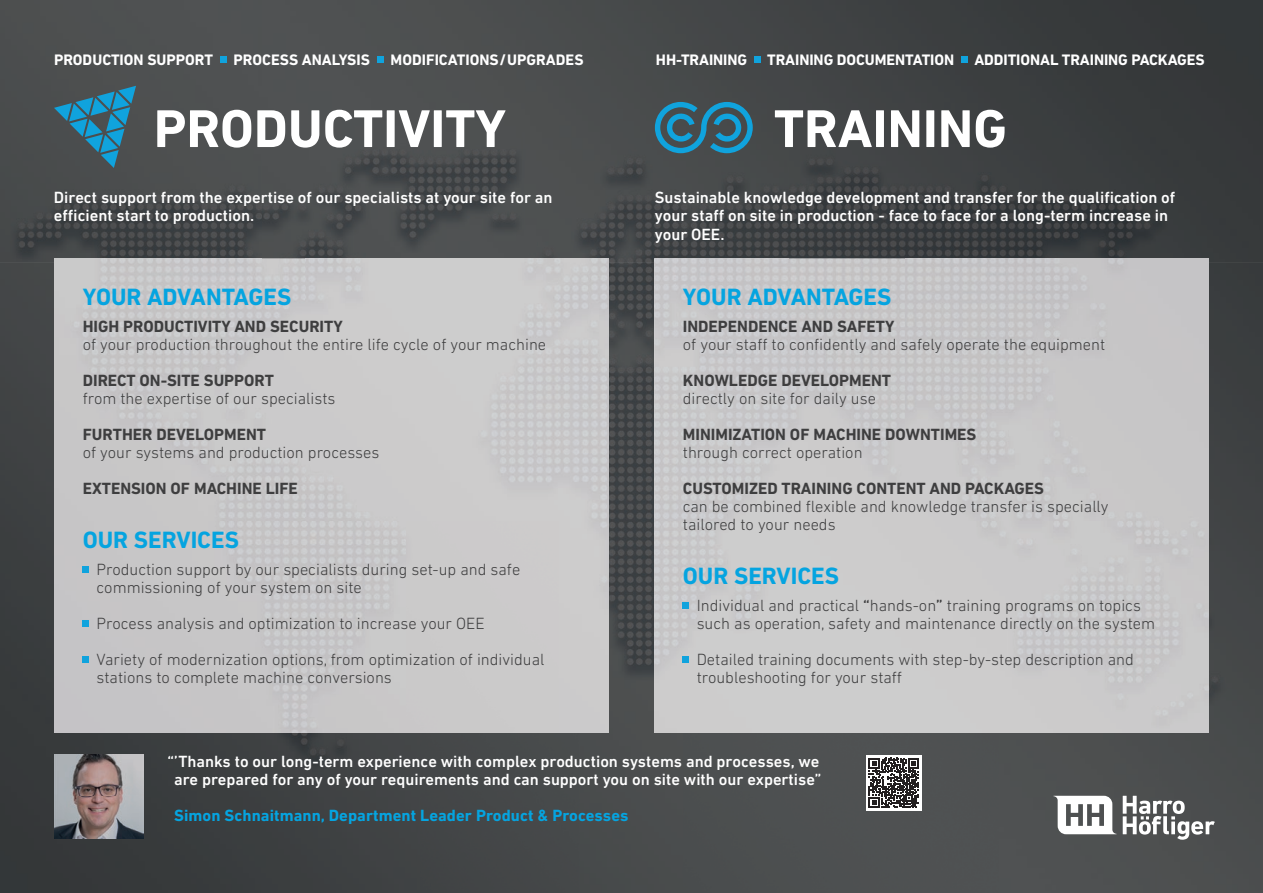
<style>
.page{position:relative;width:1263px;height:893px;background:#fff}
.page>*{position:absolute;margin:0;border:0;box-sizing:border-box;transform-origin:0 0}
.t1{font:700 54px "DIN Next LT Pro";color:#fff}
.t2{font:700 24px "DIN Next LT Pro";color:#05a4e0}
.t3{font:300 16.5px/18px "DIN Next LT Pro";color:#3e3e3f}
.t4{font:500 16.5px/18.6px "DIN Next LT Pro";color:#fff}
.t5{font:700 16.5px "DIN Next LT Pro";color:#3e3e3f}
.t6{font:700 16.5px "DIN Next LT Pro";letter-spacing:.005em;color:#05a4e0}
.t7{font:700 15.45px "DIN Next LT Pro";letter-spacing:-.005em;color:#fff}
.s1{font-weight:500}
</style>
<div class="page">
<img style="left:0;top:0;width:263px;height:262px">
<img style="left:263px;top:0;width:263px;height:258px">
<img style="left:526px;top:0;width:263px;height:262px">
<img style="left:789px;top:0;width:263px;height:258px">
<div style="left:1052px;top:0;width:211px;height:262px;background:#373a3b"></div>
<img style="left:0;top:262px;width:105px;height:631px">
<img style="left:579px;top:262px;width:105px;height:631px">
<img style="left:1158px;top:262px;width:105px;height:631px">
<img style="left:105px;top:732px;width:474px;height:161px">
<div style="left:684px;top:732px;width:474px;height:161px;background:#4e5151"></div>
<svg style="left:1053px;top:796px;width:63px;height:38px"></svg>
<svg style="left:1123px;top:796px;width:92px;height:44px"></svg>
<div style="left:866px;top:755px;width:55px;height:55px;background:#fff"></div>
<svg style="left:869px;top:758px;width:50px;height:50px"></svg>
<div style="left:54px;top:258px;width:555px;height:474px;background:#cac9ca"></div>
<div style="left:654px;top:258px;width:555px;height:474px;background:#cacacb"></div>
<svg style="left:220px;top:56px;width:6px;height:6px"></svg>
<svg style="left:377px;top:56px;width:6px;height:6px"></svg>
<svg style="left:754px;top:56px;width:6px;height:6px"></svg>
<svg style="left:961px;top:56px;width:6px;height:6px"></svg>
<svg style="left:83px;top:567px;width:6px;height:6px"></svg>
<svg style="left:83px;top:621px;width:6px;height:6px"></svg>
<svg style="left:83px;top:657px;width:6px;height:6px"></svg>
<svg style="left:683px;top:603px;width:6px;height:6px"></svg>
<svg style="left:683px;top:657px;width:6px;height:6px"></svg>
<svg style="left:54px;top:86px;width:82px;height:82px;background:#376a7d"></svg>
<svg style="left:655px;top:102px;width:98px;height:51px;background:#316d85"></svg>
<img style="left:54px;top:755px;width:90px;height:84px">
<p class="t7" style="left:54px;top:50px;width:161px">PRODUCTION SUPPORT</p>
<p class="t7" style="left:234px;top:50px;width:138px">PROCESS ANALYSIS</p>
<p class="t7" style="left:391px;top:50px;width:194px">MODIFICATIONS/UPGRADES</p>
<p class="t7" style="left:656px;top:50px;width:93px">HH-TRAINING</p>
<p class="t7" style="left:767px;top:50px;width:188px">TRAINING DOCUMENTATION</p>
<p class="t7" style="left:974px;top:50px;width:232px">ADDITIONAL TRAINING PACKAGES</p>
<h1 class="t1" style="left:154px;top:97px;width:354px">PRODUCTIVITY</h1>
<h1 class="t1" style="left:774px;top:97px;width:235px">TRAINING</h1>
<p class="t4" style="left:54px;top:188px;width:500px">Direct support from the expertise of our specialists at your site for an efficient start to production.</p>
<p class="t4" style="left:655px;top:188px;width:522px">Sustainable knowledge development and transfer for the qualification of your staff on site in production - face to face for a long-term increase in your OEE.</p>
<h2 class="t2" style="left:83px;top:283px;width:210px">YOUR ADVANTAGES</h2>
<p class="t5" style="left:83px;top:317px;width:262px">HIGH PRODUCTIVITY AND SECURITY</p>
<p class="t3" style="left:83px;top:335px;width:465px">of your production throughout the entire life cycle of your machine</p>
<p class="t5" style="left:83px;top:371px;width:193px">DIRECT ON-SITE SUPPORT</p>
<p class="t3" style="left:83px;top:389px;width:254px">from the expertise of our specialists</p>
<p class="t5" style="left:83px;top:425px;width:185px">FURTHER DEVELOPMENT</p>
<p class="t3" style="left:83px;top:443px;width:298px">of your systems and production processes</p>
<p class="t5" style="left:83px;top:479px;width:217px">EXTENSION OF MACHINE LIFE</p>
<h2 class="t2" style="left:83px;top:526px;width:158px">OUR SERVICES</h2>
<p class="t3" style="left:97px;top:560px;width:425px">Production support by our specialists during set-up and safe commissioning of your system on site</p>
<p class="t3" style="left:97px;top:605px;width:450px;line-height:36px">Process analysis and optimization to increase your OEE<br>Variety of modernization options, from optimization of individual</p>
<p class="t3" style="left:97px;top:668px;width:297px">stations to complete machine conversions</p>
<h2 class="t2" style="left:683px;top:283px;width:210px">YOUR ADVANTAGES</h2>
<p class="t5" style="left:683px;top:317px;width:213px">INDEPENDENCE AND SAFETY</p>
<p class="t3" style="left:683px;top:335px;width:424px">of your staff to confidently and safely operate the equipment</p>
<p class="t5" style="left:683px;top:371px;width:210px">KNOWLEDGE DEVELOPMENT</p>
<p class="t3" style="left:683px;top:389px;width:195px">directly on site for daily use</p>
<p class="t5" style="left:683px;top:425px;width:295px">MINIMIZATION OF MACHINE DOWNTIMES</p>
<p class="t3" style="left:683px;top:443px;width:181px">through correct operation</p>
<p class="t5" style="left:683px;top:479px;width:363px">CUSTOMIZED TRAINING CONTENT AND PACKAGES</p>
<p class="t3" style="left:683px;top:497px;width:427px">can be combined flexible and knowledge transfer is specially tailored to your needs</p>
<h2 class="t2" style="left:683px;top:562px;width:158px">OUR SERVICES</h2>
<p class="t3" style="left:697px;top:596px;width:460px">Individual and practical <span class="s1">“</span>hands-on<span class="s1">”</span> training programs on topics such as operation, safety and maintenance directly on the system</p>
<p class="t3" style="left:697px;top:650px;width:439px">Detailed training documents with step-by-step description and troubleshooting for your staff</p>
<p class="t4" style="left:168px;top:753px;width:655px;line-height:18px;text-align:center">“ ’Thanks to our long-term experience with complex production systems and processes, we are prepared for any of your requirements and can support you on site with our expertise”</p>
<p class="t6" style="left:174px;top:806px;width:456px">Simon Schnaitmann, Department Leader Product &amp; Processes</p>
</div>
